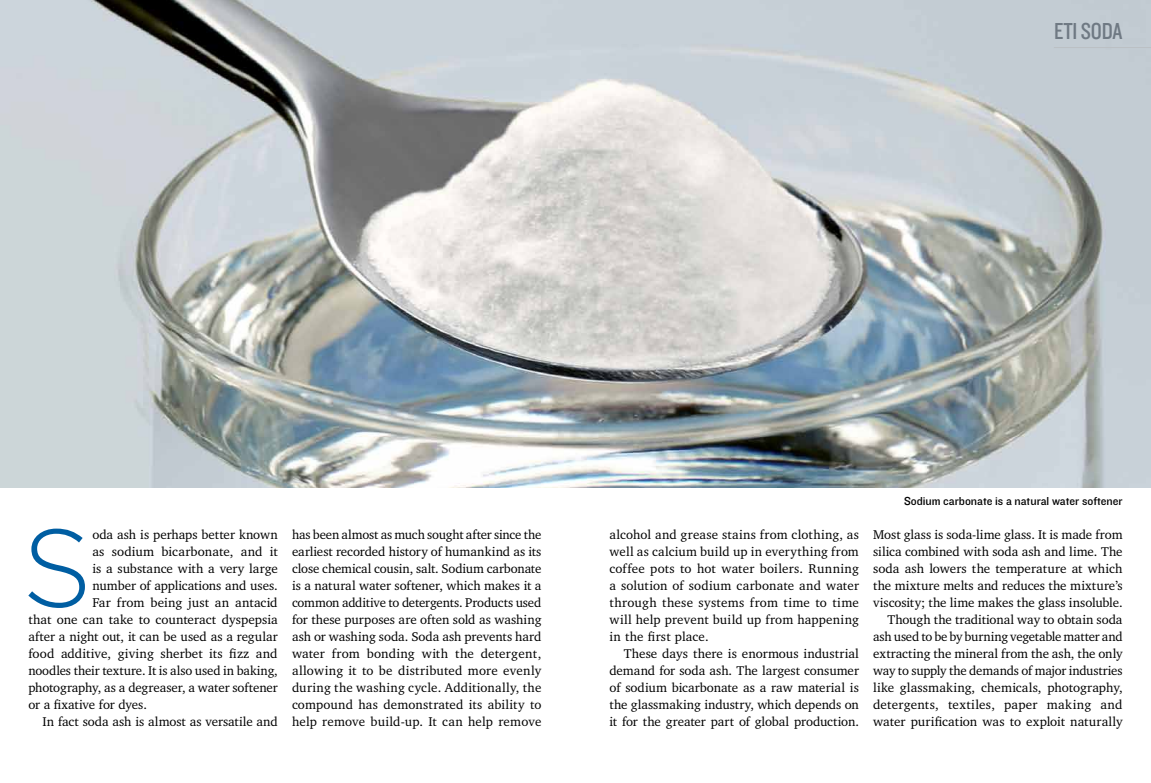
<style>
.page{position:relative;width:1151px;height:783px;background:#fff}
.page>*{position:absolute;margin:0;border:0;box-sizing:border-box;transform-origin:0 0}
.t1{font:300 110.1px "Gotham HTF";color:#005ea2}
.t2{font:24px "Knockout HTF29 Junior Liteweight";letter-spacing:-.01em;color:#6f7983}
.t3{font:13px/17px "Charter IT Cby BT";color:#000;text-align:justify}
.t4{font:12px "Knockout HTF31 Junior Middlewt";color:#000}
</style>
<div class="page">
<img style="left:0;top:0;width:1151px;height:487px">
<hr style="left:1054px;top:47px;width:97px;height:1px;background:#bbc0c4">
<h2 class="t2" style="left:1054px;top:18px;width:70px">ETI Soda</h2>
<h1 class="t1" style="left:22px;top:508px;width:72px">S</h1>
<p class="t3" style="left:92px;top:525px;width:187px">oda ash is perhaps better known</p>
<p class="t3" style="left:92px;top:542px;width:187px">as sodium bicarbonate, and it</p>
<p class="t3" style="left:92px;top:559px;width:187px">is a substance with a very large</p>
<p class="t3" style="left:92px;top:576px;width:187px">number of applications and uses.</p>
<p class="t3" style="left:92px;top:593px;width:187px">Far from being just an antacid</p>
<p class="t3" style="left:28px;top:610px;width:251px">that one can take to counteract dyspepsia</p>
<p class="t3" style="left:28px;top:627px;width:251px">after a night out, it can be used as a regular</p>
<p class="t3" style="left:28px;top:644px;width:251px">food additive, giving sherbet its fizz and</p>
<p class="t3" style="left:28px;top:661px;width:251px">noodles their texture. It is also used in baking,</p>
<p class="t3" style="left:28px;top:678px;width:251px">photography, as a degreaser, a water softener</p>
<p class="t3" style="left:28px;top:695px;width:120px">or a fixative for dyes.</p>
<p class="t3" style="left:43px;top:712px;width:237px">In fact soda ash is almost as versatile and</p>
<p class="t3" style="left:292px;top:525px;width:251px">has been almost as much sought after since the earliest recorded history of humankind as its close chemical cousin, salt. Sodium carbonate is a natural water softener, which makes it a common additive to detergents. Products used for these purposes are often sold as washing ash or washing soda. Soda ash prevents hard water from bonding with the detergent, allowing it to be distributed more evenly during the washing cycle. Additionally, the compound has demonstrated its ability to help remove build-up. It can help remove</p>
<p class="t3" style="left:609px;top:525px;width:251px">alcohol and grease stains from clothing, as well as calcium build up in everything from coffee pots to hot water boilers. Running a solution of sodium carbonate and water through these systems from time to time will help prevent build up from happening in the first place.</p>
<p class="t3" style="left:609px;top:644px;width:251px;text-indent:14px">These days there is enormous industrial demand for soda ash. The largest consumer of sodium bicarbonate as a raw material is the glassmaking industry, which depends on it for the greater part of global production.</p>
<p class="t4" style="left:904px;top:494px;width:220px">Sodium carbonate is a natural water softener</p>
<p class="t3" style="left:873px;top:525px;width:251px;text-align:right">Most glass is soda-lime glass. It is made from silica combined with soda ash and lime. The soda ash lowers the temperature at which the mixture melts and reduces the mixture’s viscosity; the lime makes the glass insoluble.<br>Though the traditional way to obtain soda ash used to be by burning vegetable matter and extracting the mineral from the ash, the only way to supply the demands of major industries like glassmaking, chemicals, photography, detergents, textiles, paper making and water purification was to exploit naturally</p>
</div>
